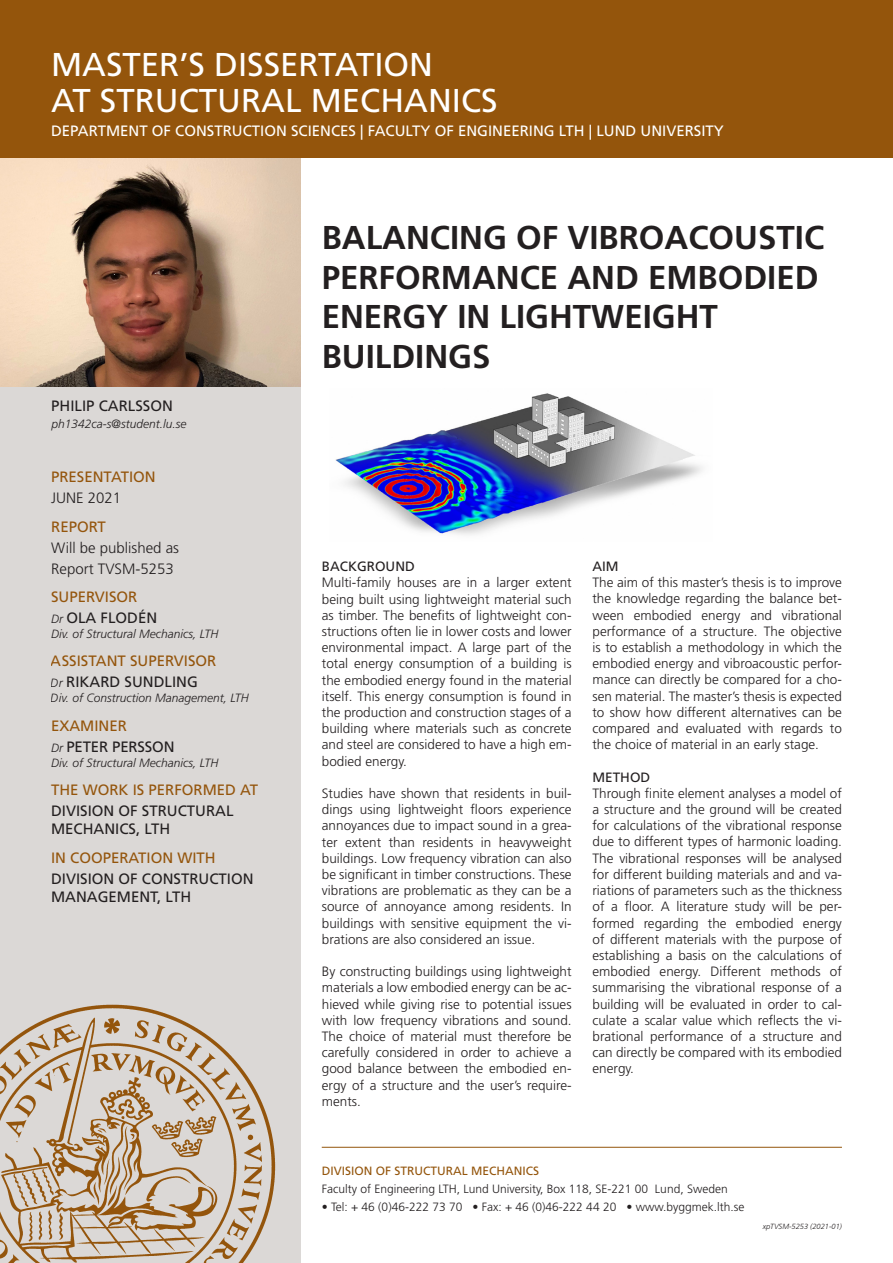
<style>
.page{position:relative;width:893px;height:1263px;background:#fff}
.page>*{position:absolute;margin:0;border:0;box-sizing:border-box;transform-origin:0 0}
.t1{font:700 33px "Frutiger LT Std";color:#231f20}
.t2{font:33px/36px "Frutiger LT Std";color:#fff}
.t3{font:15px/21px "Frutiger LT Std";color:#94550c}
.t4{font:15px/18px "Frutiger LT Std";color:#231f20}
.t5{font:15px "Frutiger LT Std";color:#fff}
.t6{font:300 15px "Frutiger LT Std";color:#231f20}
.t7{font:300 13.5px/16.2px "Frutiger LT Std";color:#231f20;text-align:justify}
.t8{font:13.5px "Frutiger LT Std";color:#231f20}
.t9{font:300 12px "Frutiger LT Std";color:#231f20}
.t10{font:italic 300 12px "Frutiger LT Std";color:#231f20}
.t11{font:12px "Frutiger LT Std";color:#94550c}
.t12{font:italic 300 7.5px "Frutiger LT Std";color:#231f20}
.s1{font-weight:300;font-style:italic;font-size:12px;color:#231f20}
.s2{color:#231f20}
.s3{font-weight:300;font-style:italic;font-size:12px}
</style>
<div class="page">
<img style="left:0;top:157px;width:300px;height:230px">
<div style="left:0;top:387px;width:300px;height:876px;background:#dbd8d6"></div>
<hr style="left:322px;top:1147px;width:520px;height:1px;background:#94550c">
<img style="left:0;top:1004px;width:276px;height:259px">
<div style="left:0;top:0;width:893px;height:157px;background:#94550c"></div>
<img style="left:335px;top:393px;width:368px;height:142px">
<h1 class="t2" style="left:51px;top:46px;width:448px">MASTER’S DISSERTATION<br>AT STRUCTURAL MECHANICS</h1>
<p class="t5" style="left:51px;top:122px;width:674px">DEPARTMENT OF CONSTRUCTION SCIENCES | FACULTY OF ENGINEERING LTH | LUND UNIVERSITY</p>
<p class="t4" style="left:51px;top:396px;width:123px">PHILIP CARLSSON</p>
<p class="t10" style="left:51px;top:417px;width:136px">ph1342ca-s@student.lu.se</p>
<p class="t3" style="left:51px;top:467px;width:106px">PRESENTATION</p>
<p class="t6" style="left:51px;top:490px;width:72px">JUNE 2021</p>
<p class="t1" style="left:322px;top:218px;width:504px">BALANCING OF VIBROACOUSTIC</p>
<p class="t1" style="left:322px;top:258px;width:498px">PERFORMANCE AND EMBODIED</p>
<p class="t1" style="left:322px;top:297px;width:398px">ENERGY IN LIGHTWEIGHT</p>
<p class="t1" style="left:322px;top:337px;width:170px">BUILDINGS</p>
<p class="t3" style="left:51px;top:516px;width:56px">REPORT</p>
<p class="t6" style="left:51px;top:539px;width:129px">Will be published as</p>
<p class="t6" style="left:51px;top:560px;width:124px">Report TVSM-5253</p>
<p class="t8" style="left:592px;top:558px;width:28px">AIM</p>
<p class="t7" style="left:592px;top:575px;width:251px">The aim of this master’s thesis is to improve the knowledge regarding the balance bet&shy;ween embodied energy and vibrational performance of a structure. The objective is to establish a methodology in which the embodied energy and vibroacoustic perfor&shy;mance can directly be compared for a cho&shy;sen material. The master’s thesis is expected to show how different alternatives can be compared and evaluated with regards to the choice of material in an early stage.</p>
<p class="t8" style="left:592px;top:769px;width:59px">METHOD</p>
<p class="t7" style="left:592px;top:785px;width:251px">Through finite element analyses a model of a structure and the ground will be created for calculations of the vibrational response due to different types of harmonic loading.<br>The vibrational responses will be analysed for different building materials and and va&shy;riations of parameters such as the thickness</p>
<p class="t7" style="left:592px;top:899px;width:251px">of a floor. A literature study will be per&shy;formed regarding the embodied energy of different materials with the purpose of establishing a basis on the calculations of embodied energy. Different methods of summarising the vibrational response of a building will be evaluated in order to cal&shy;culate a scalar value which reflects the vi&shy;brational performance of a structure and can directly be compared with its embodied energy.</p>
<p class="t8" style="left:322px;top:558px;width:94px">BACKGROUND</p>
<p class="t7" style="left:322px;top:575px;width:251px">Multi-family houses are in a larger extent being built using lightweight material such as timber. The benefits of lightweight con&shy;structions often lie in lower costs and lower environmental impact. A large part of the total energy consumption of a building is the embodied energy found in the material itself. This energy consumption is found in the production and construction stages of a building where materials such as concrete and steel are considered to have a high em&shy;bodied energy.</p>
<p class="t7" style="left:322px;top:785px;width:251px">Studies have shown that residents in buil&shy;dings using lightweight floors experience annoyances due to impact sound in a grea&shy;ter extent than residents in heavyweight buildings. Low frequency vibration can also be significant in timber constructions. These vibrations are problematic as they can be a source of annoyance among residents. In buildings with sensitive equipment the vi&shy;brations are also considered an issue.</p>
<p class="t7" style="left:322px;top:964px;width:251px">By constructing buildings using lightweight materials a low embodied energy can be ac&shy;hieved while giving rise to potential issues with low frequency vibrations and sound.<br>The choice of material must therefore be carefully considered in order to achieve a good balance between the embodied en&shy;ergy of a structure and the user’s require&shy;ments.</p>
<p class="t3" style="left:51px;top:587px;width:108px">SUPERVISOR<br><span class="s1">Dr</span> <span class="s2">OLA FLODÉN</span></p>
<p class="t10" style="left:51px;top:627px;width:169px">Div. of Structural Mechanics, LTH</p>
<p class="t3" style="left:51px;top:650px;width:167px">ASSISTANT SUPERVISOR<br><span class="s1">Dr</span> <span class="s2">RIKARD SUNDLING</span></p>
<p class="t10" style="left:51px;top:690px;width:200px">Div. of Construction Management, LTH</p>
<p class="t3" style="left:51px;top:715px;width:77px">EXAMINER</p>
<p class="t4" style="left:51px;top:738px;width:125px"><span class="s3">Dr</span> PETER PERSSON</p>
<p class="t10" style="left:51px;top:756px;width:169px">Div. of Structural Mechanics, LTH</p>
<p class="t3" style="left:51px;top:780px;width:209px">THE WORK IS PERFORMED AT</p>
<p class="t4" style="left:51px;top:802px;width:184px">DIVISION OF STRUCTURAL<br>MECHANICS, LTH</p>
<p class="t3" style="left:51px;top:847px;width:166px">IN COOPERATION WITH</p>
<p class="t4" style="left:51px;top:870px;width:204px">DIVISION OF CONSTRUCTION</p>
<p class="t4" style="left:51px;top:888px;width:142px">MANAGEMENT, LTH</p>
<p class="t11" style="left:322px;top:1164px;width:219px">DIVISION OF STRUCTURAL MECHANICS</p>
<p class="t9" style="left:322px;top:1182px;width:407px">Faculty of Engineering LTH, Lund University, Box 118, SE-221 00 Lund, Sweden</p>
<p class="t9" style="left:322px;top:1200px;width:424px">• Tel: + 46 (0)46-222 73 70 • Fax: + 46 (0)46-222 44 20 • www.byggmek.lth.se</p>
<p class="t12" style="left:763px;top:1222px;width:81px">xpTVSM-5253 (2021-01)</p>
</div>
